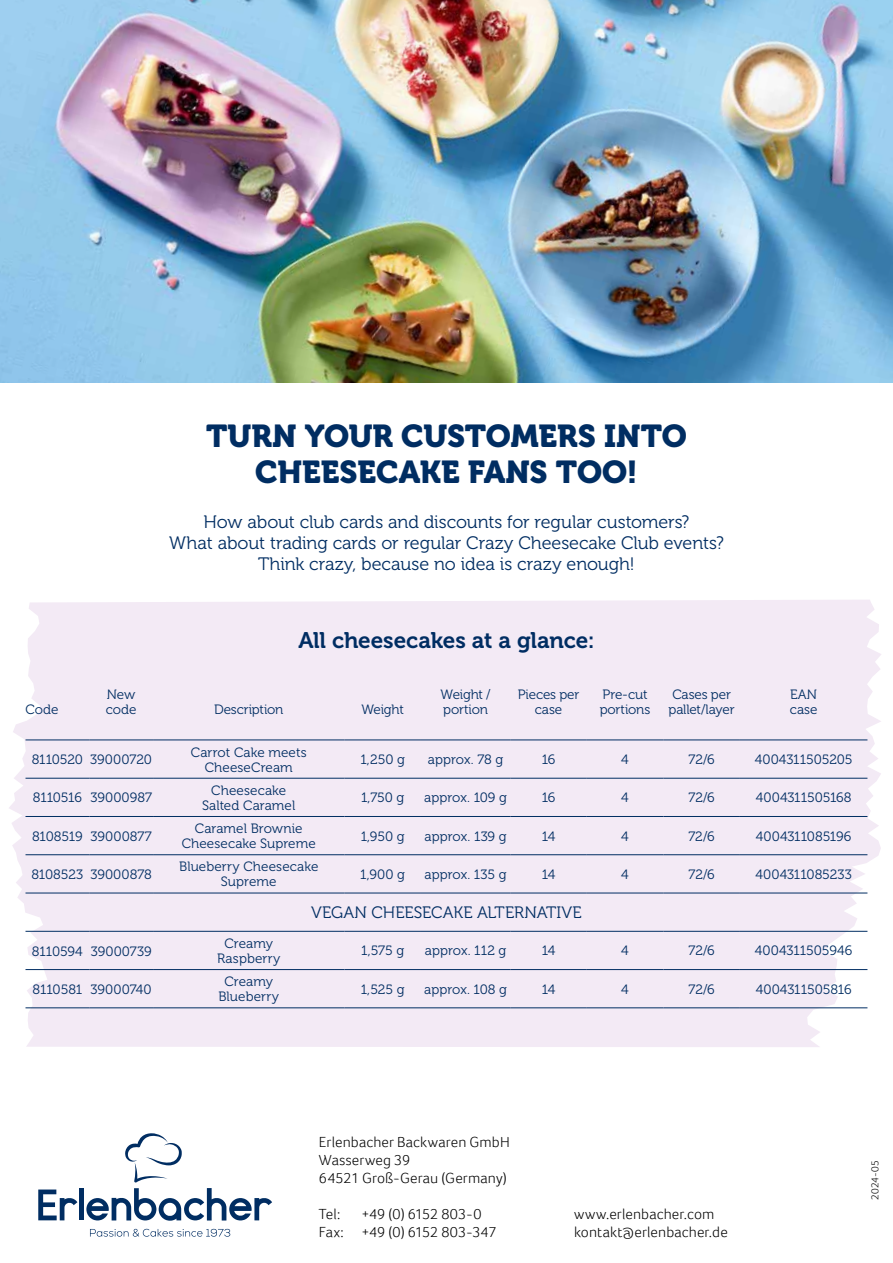
<style>
.page{position:relative;width:893px;height:1263px;background:#fff}
.page>*{position:absolute;margin:0;border:0;box-sizing:border-box;transform-origin:0 0}
.t1{font:31.5px/36px "Museo 900";letter-spacing:-.005em;color:#002d62;text-align:center}
.t2{font:22.5px "Museo 700";letter-spacing:-.005em;color:#002d62}
.t3{font:18px/21px "Museo 300";letter-spacing:-.005em;color:#002d62;text-align:center}
.t4{font:16.5px "Museo 300";color:#002d62}
.t5{font:300 15px/18px "Foco";letter-spacing:.01em;color:#000}
.t6{font:300 15px/18px "Foco";letter-spacing:-.01em;color:#000}
.t7{font:13.5px/15px "Museo 300";color:#002d62;text-align:center}
.t8{font:300 10.5px "Foco";letter-spacing:.015em;color:#000}
</style>
<div class="page">
<div style="left:9px;top:600px;width:872px;height:447px;background:#f3eaf5"></div>
<hr style="left:26px;top:739px;width:63px;height:1px;background:#002d62">
<hr style="left:89px;top:739px;width:64px;height:1px;background:#002d62">
<hr style="left:153px;top:739px;width:191px;height:1px;background:#002d62">
<hr style="left:344px;top:739px;width:77px;height:1px;background:#002d62">
<hr style="left:421px;top:739px;width:89px;height:1px;background:#002d62">
<hr style="left:510px;top:739px;width:77px;height:1px;background:#002d62">
<hr style="left:587px;top:739px;width:76px;height:1px;background:#002d62">
<hr style="left:663px;top:739px;width:77px;height:1px;background:#002d62">
<hr style="left:740px;top:739px;width:127px;height:1px;background:#002d62">
<hr style="left:26px;top:778px;width:63px;height:1px;background:#002d62">
<hr style="left:89px;top:778px;width:64px;height:1px;background:#002d62">
<hr style="left:153px;top:778px;width:191px;height:1px;background:#002d62">
<hr style="left:344px;top:778px;width:77px;height:1px;background:#002d62">
<hr style="left:421px;top:778px;width:89px;height:1px;background:#002d62">
<hr style="left:510px;top:778px;width:77px;height:1px;background:#002d62">
<hr style="left:587px;top:778px;width:76px;height:1px;background:#002d62">
<hr style="left:663px;top:778px;width:77px;height:1px;background:#002d62">
<hr style="left:740px;top:778px;width:127px;height:1px;background:#002d62">
<hr style="left:26px;top:816px;width:63px;height:1px;background:#002d62">
<hr style="left:89px;top:816px;width:64px;height:1px;background:#002d62">
<hr style="left:153px;top:816px;width:191px;height:1px;background:#002d62">
<hr style="left:344px;top:816px;width:77px;height:1px;background:#002d62">
<hr style="left:421px;top:816px;width:89px;height:1px;background:#002d62">
<hr style="left:510px;top:816px;width:77px;height:1px;background:#002d62">
<hr style="left:587px;top:816px;width:76px;height:1px;background:#002d62">
<hr style="left:663px;top:816px;width:77px;height:1px;background:#002d62">
<hr style="left:740px;top:816px;width:127px;height:1px;background:#002d62">
<hr style="left:26px;top:854px;width:63px;height:1px;background:#002d62">
<hr style="left:89px;top:854px;width:64px;height:1px;background:#002d62">
<hr style="left:153px;top:854px;width:191px;height:1px;background:#002d62">
<hr style="left:344px;top:854px;width:77px;height:1px;background:#002d62">
<hr style="left:421px;top:854px;width:89px;height:1px;background:#002d62">
<hr style="left:510px;top:854px;width:77px;height:1px;background:#002d62">
<hr style="left:587px;top:854px;width:76px;height:1px;background:#002d62">
<hr style="left:663px;top:854px;width:77px;height:1px;background:#002d62">
<hr style="left:740px;top:854px;width:127px;height:1px;background:#002d62">
<hr style="left:26px;top:893px;width:63px;height:1px;background:#002d62">
<hr style="left:89px;top:893px;width:64px;height:1px;background:#002d62">
<hr style="left:153px;top:893px;width:191px;height:1px;background:#002d62">
<hr style="left:344px;top:893px;width:77px;height:1px;background:#002d62">
<hr style="left:421px;top:893px;width:89px;height:1px;background:#002d62">
<hr style="left:510px;top:893px;width:77px;height:1px;background:#002d62">
<hr style="left:587px;top:893px;width:76px;height:1px;background:#002d62">
<hr style="left:663px;top:893px;width:77px;height:1px;background:#002d62">
<hr style="left:740px;top:893px;width:127px;height:1px;background:#002d62">
<hr style="left:26px;top:931px;width:63px;height:1px;background:#002d62">
<hr style="left:89px;top:931px;width:64px;height:1px;background:#002d62">
<hr style="left:153px;top:931px;width:191px;height:1px;background:#002d62">
<hr style="left:344px;top:931px;width:77px;height:1px;background:#002d62">
<hr style="left:421px;top:931px;width:89px;height:1px;background:#002d62">
<hr style="left:510px;top:931px;width:77px;height:1px;background:#002d62">
<hr style="left:587px;top:931px;width:76px;height:1px;background:#002d62">
<hr style="left:663px;top:931px;width:77px;height:1px;background:#002d62">
<hr style="left:740px;top:931px;width:127px;height:1px;background:#002d62">
<hr style="left:26px;top:969px;width:63px;height:1px;background:#002d62">
<hr style="left:89px;top:969px;width:64px;height:1px;background:#002d62">
<hr style="left:153px;top:969px;width:191px;height:1px;background:#002d62">
<hr style="left:344px;top:969px;width:77px;height:1px;background:#002d62">
<hr style="left:421px;top:969px;width:89px;height:1px;background:#002d62">
<hr style="left:510px;top:969px;width:77px;height:1px;background:#002d62">
<hr style="left:587px;top:969px;width:76px;height:1px;background:#002d62">
<hr style="left:663px;top:969px;width:77px;height:1px;background:#002d62">
<hr style="left:740px;top:969px;width:127px;height:1px;background:#002d62">
<hr style="left:26px;top:1007px;width:63px;height:1px;background:#002d62">
<hr style="left:89px;top:1007px;width:64px;height:1px;background:#002d62">
<hr style="left:153px;top:1007px;width:191px;height:1px;background:#002d62">
<hr style="left:344px;top:1007px;width:77px;height:1px;background:#002d62">
<hr style="left:421px;top:1007px;width:89px;height:1px;background:#002d62">
<hr style="left:510px;top:1007px;width:77px;height:1px;background:#002d62">
<hr style="left:587px;top:1007px;width:76px;height:1px;background:#002d62">
<hr style="left:663px;top:1007px;width:77px;height:1px;background:#002d62">
<hr style="left:740px;top:1007px;width:127px;height:1px;background:#002d62">
<img style="left:0;top:0;width:893px;height:383px">
<div style="left:79px;top:1188px;width:5px;height:32px;background:#002d62"></div>
<svg style="left:38px;top:1189px;width:39px;height:31px"></svg>
<svg style="left:86px;top:1133px;width:186px;height:88px"></svg>
<svg style="left:90px;top:1229px;width:140px;height:8px"></svg>
<h1 class="t1" style="left:206px;top:418px;width:482px">TURN YOUR CUSTOMERS INTO<br>CHEESECAKE FANS TOO!</h1>
<h3 class="t3" style="left:169px;top:512px;width:556px">How about club cards and discounts for regular customers?<br>What about trading cards or regular Crazy Cheesecake Club events?<br>Think crazy, because no idea is crazy enough!</h3>
<p class="t7" style="left:26px;top:702px;width:34px">Code</p>
<p class="t7" style="left:106px;top:687px;width:32px;text-align:left">New code</p>
<h2 class="t2" style="left:298px;top:628px;width:298px">All cheesecakes at a glance:</h2>
<p class="t7" style="left:214px;top:702px;width:71px">Description</p>
<p class="t7" style="left:361px;top:702px;width:44px">Weight</p>
<p class="t7" style="left:441px;top:687px;width:52px;text-align:left">Weight / portion</p>
<p class="t7" style="left:518px;top:687px;width:63px">Pieces per case</p>
<p class="t7" style="left:600px;top:687px;width:52px;text-align:left">Pre-cut portions</p>
<p class="t7" style="left:669px;top:687px;width:67px;text-align:left">Cases per pallet/layer</p>
<p class="t7" style="left:790px;top:687px;width:29px;text-align:left">EAN case</p>
<p class="t7" style="left:32px;top:752px;width:122px">8110520 39000720</p>
<p class="t7" style="left:191px;top:745px;width:117px">Carrot Cake meets<br>CheeseCream</p>
<p class="t7" style="left:360px;top:752px;width:46px">1,250 g</p>
<p class="t7" style="left:428px;top:752px;width:77px">approx. 78 g</p>
<p class="t7" style="left:542px;top:752px;width:15px">16</p>
<p class="t7" style="left:621px;top:752px;width:9px">4</p>
<p class="t7" style="left:688px;top:752px;width:28px">72/6</p>
<p class="t7" style="left:755px;top:752px;width:99px">4004311505205</p>
<p class="t7" style="left:33px;top:790px;width:121px">8110516 39000987</p>
<p class="t7" style="left:202px;top:783px;width:95px">Cheesecake<br>Salted Caramel</p>
<p class="t7" style="left:361px;top:790px;width:45px">1,750 g</p>
<p class="t7" style="left:424px;top:790px;width:84px">approx. 109 g</p>
<p class="t7" style="left:542px;top:790px;width:15px">16</p>
<p class="t7" style="left:621px;top:790px;width:9px">4</p>
<p class="t7" style="left:688px;top:790px;width:28px">72/6</p>
<p class="t7" style="left:756px;top:790px;width:97px">4004311505168</p>
<p class="t7" style="left:32px;top:829px;width:121px">8108519 39000877</p>
<p class="t7" style="left:182px;top:821px;width:136px">Caramel Brownie<br>Cheesecake Supreme</p>
<p class="t7" style="left:361px;top:829px;width:45px">1,950 g</p>
<p class="t7" style="left:425px;top:829px;width:84px">approx. 139 g</p>
<p class="t7" style="left:542px;top:829px;width:15px">14</p>
<p class="t7" style="left:621px;top:829px;width:9px">4</p>
<p class="t7" style="left:688px;top:829px;width:28px">72/6</p>
<p class="t7" style="left:756px;top:829px;width:97px">4004311085196</p>
<p class="t7" style="left:31px;top:867px;width:122px">8108523 39000878</p>
<p class="t7" style="left:179px;top:859px;width:141px">Blueberry Cheesecake<br>Supreme</p>
<p class="t7" style="left:360px;top:867px;width:46px">1,900 g</p>
<p class="t7" style="left:424px;top:867px;width:84px">approx. 135 g</p>
<p class="t7" style="left:542px;top:867px;width:15px">14</p>
<p class="t7" style="left:621px;top:867px;width:9px">4</p>
<p class="t7" style="left:688px;top:867px;width:28px">72/6</p>
<p class="t7" style="left:755px;top:867px;width:98px">4004311085233</p>
<p class="t4" style="left:311px;top:904px;width:272px">VEGAN CHEESECAKE ALTERNATIVE</p>
<p class="t7" style="left:32px;top:944px;width:121px">8110594 39000739</p>
<p class="t7" style="left:217px;top:936px;width:65px">Creamy<br>Raspberry</p>
<p class="t7" style="left:361px;top:944px;width:45px">1,575 g</p>
<p class="t7" style="left:425px;top:944px;width:83px">approx. 112 g</p>
<p class="t7" style="left:542px;top:944px;width:15px">14</p>
<p class="t7" style="left:621px;top:944px;width:9px">4</p>
<p class="t7" style="left:688px;top:944px;width:28px">72/6</p>
<p class="t7" style="left:755px;top:944px;width:99px">4004311505946</p>
<p class="t7" style="left:33px;top:982px;width:121px">8110581 39000740</p>
<p class="t7" style="left:218px;top:974px;width:62px">Creamy<br>Blueberry</p>
<p class="t7" style="left:361px;top:982px;width:45px">1,525 g</p>
<p class="t7" style="left:424px;top:982px;width:84px">approx. 108 g</p>
<p class="t7" style="left:542px;top:982px;width:15px">14</p>
<p class="t7" style="left:621px;top:982px;width:9px">4</p>
<p class="t7" style="left:688px;top:982px;width:28px">72/6</p>
<p class="t7" style="left:756px;top:982px;width:97px">4004311505816</p>
<p class="t5" style="left:319px;top:1133px;width:192px">Erlenbacher Backwaren GmbH<br>Wasserweg 39<br>64521 Groß-Gerau (Germany)</p>
<p class="t5" style="left:319px;top:1205px;width:23px">Tel:</p>
<p class="t6" style="left:319px;top:1205px;width:179px;text-indent:43px">+49 (0) 6152 803-0<br>Fax: +49 (0) 6152 803-347</p>
<p class="t5" style="left:574px;top:1205px;width:155px">www.erlenbacher.com kontakt@erlenbacher.de</p>
<p class="t8" style="left:868px;top:1200px;width:41px;rotate:-90deg">2024-05</p>
</div>
